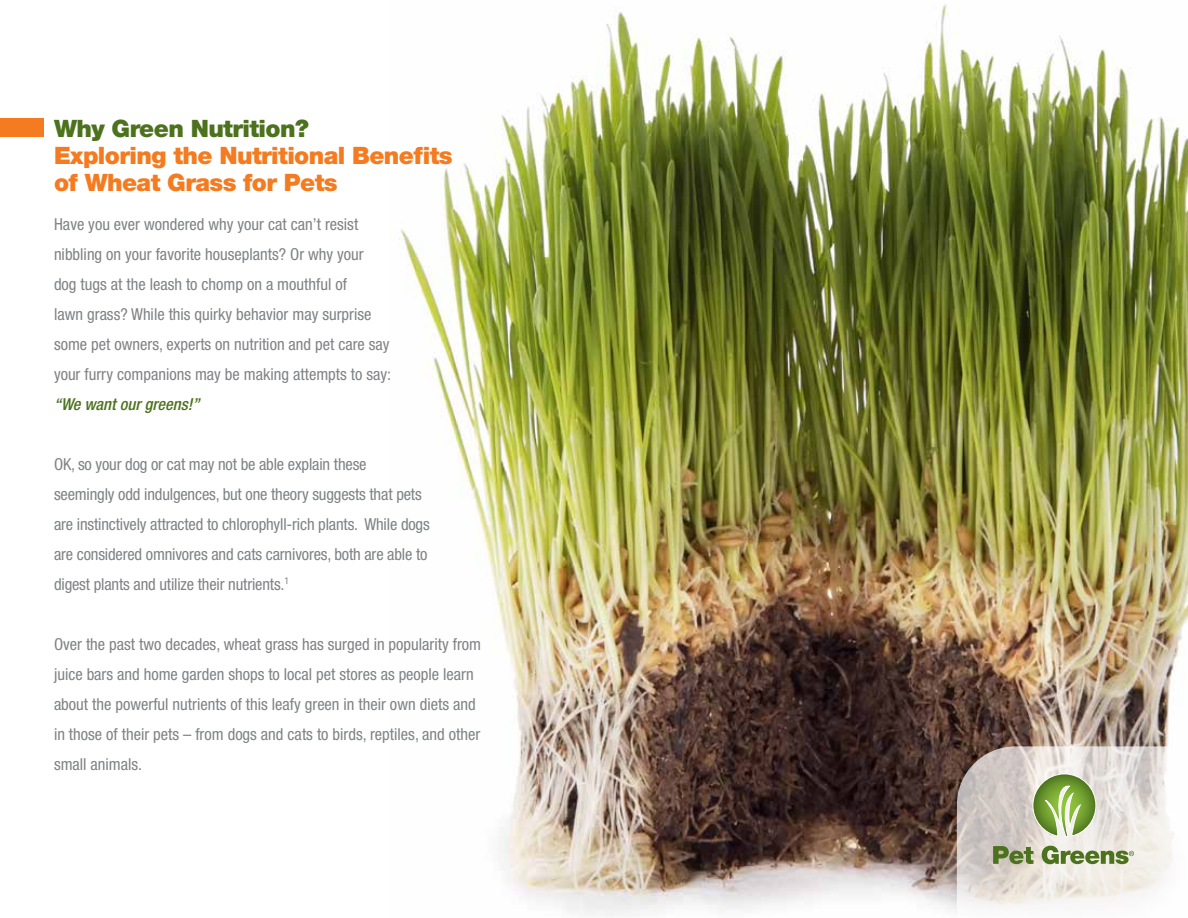
<style>
.page{position:relative;width:1188px;height:918px;background:#fff}
.page>*{position:absolute;margin:0;border:0;box-sizing:border-box;transform-origin:0 0}
.t1{font:900 24px/27px "Helvetica Neue";letter-spacing:-.025em;color:#f47b20}
.t2{font:900 24px "Helvetica Neue";letter-spacing:-.025em;color:#4c721d}
.t3{font:condensed 16.5px/30px "Helvetica Neue";color:#808285}
.t4{font:italic 500 condensed 16.5px "Helvetica Neue";color:#4c721d}
</style>
<div class="page">
<img style="left:399px;top:4px;width:789px;height:912px">
<div style="left:0;top:118px;width:44px;height:18px;background:#f47b20"></div>
<svg style="left:957px;top:746px;width:231px;height:170px"></svg>
<h1 class="t2" style="left:54px;top:114px;width:256px">Why Green Nutrition?</h1>
<h1 class="t1" style="left:54px;top:142px;width:400px">Exploring the Nutritional Benefits of Wheat Grass for Pets</h1>
<p class="t3" style="left:54px;top:209px;width:339px">Have you ever wondered why your cat can’t resist nibbling on your favorite houseplants? Or why your<br>dog tugs at the leash to chomp on a mouthful of<br>lawn grass? While this quirky behavior may surprise some pet owners, experts on nutrition and pet care say your furry companions may be making attempts to say:</p>
<p class="t4" style="left:54px;top:394px;width:147px">“We want our greens!”</p>
<p class="t3" style="left:54px;top:449px;width:377px">OK, so your dog or cat may not be able explain these seemingly odd indulgences, but one theory suggests that pets are instinctively attracted to chlorophyll-rich plants. While dogs are considered omnivores and cats carnivores, both are able to digest plants and utilize their nutrients.<sup>1</sup></p>
<p class="t3" style="left:54px;top:629px;width:429px">Over the past two decades, wheat grass has surged in popularity from juice bars and home garden shops to local pet stores as people learn about the powerful nutrients of this leafy green in their own diets and in those of their pets – from dogs and cats to birds, reptiles, and other small animals.</p>
</div>
